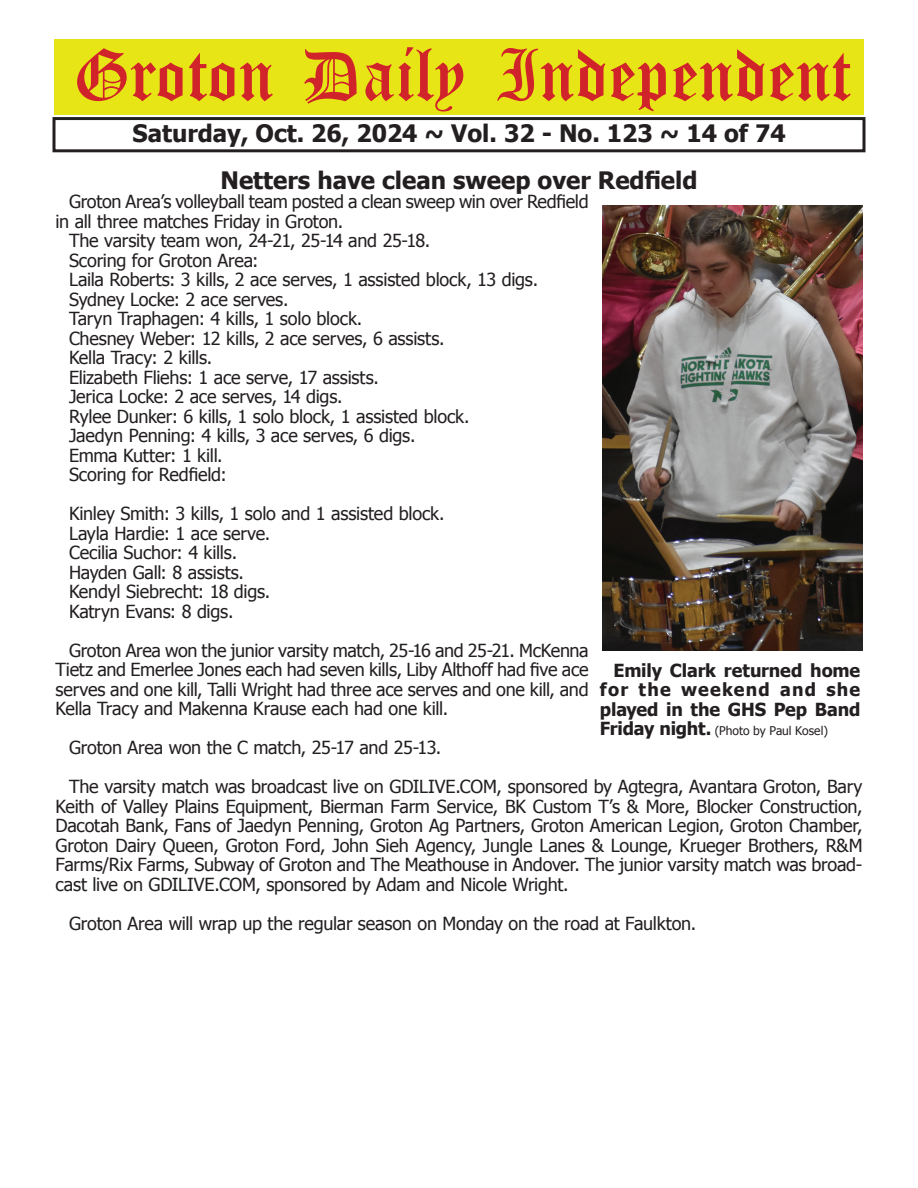
<style>
.page{position:relative;width:918px;height:1188px;background:#fff}
.page>*{position:absolute;margin:0;border:0;box-sizing:border-box;transform-origin:0 0}
.t1{font:54px "Old English Five";color:#d1232a}
.t2{font:700 24px "Tahoma";color:#231f20}
.t3{font:18px/19.5px "Tahoma";letter-spacing:-.01em;color:#231f20}
.t4{font:700 18px/19.5px "Tahoma";color:#231f20;text-align:justify}
.t5{font:12px "Tahoma";color:#231f20}
.s1{font-weight:700;font-size:18px}
</style>
<div class="page">
<div style="left:52px;top:117px;width:814px;height:35px;border:3px solid #231f20"></div>
<div style="left:54px;top:40px;width:810px;height:75px;background:#e7e515"></div>
<img style="left:602px;top:205px;width:260px;height:445px">
<h1 class="t1" style="left:73px;top:50px;width:779px">Groton Daily Independent</h1>
<h2 class="t2" style="left:132px;top:116px;width:655px">Saturday, Oct. 26, 2024 ~ Vol. 32 - No. 123 ~ 14 of 74</h2>
<h2 class="t2" style="left:221px;top:163px;width:479px">Netters have clean sweep over Redfield</h2>
<p class="t3" style="left:69px;top:191px;width:521px">Groton Area’s volleyball team posted a clean sweep win over Redfield</p>
<p class="t3" style="left:56px;top:211px;width:289px">in all three matches Friday in Groton.</p>
<p class="t3" style="left:69px;top:230px;width:363px">The varsity team won, 24-21, 25-14 and 25-18.</p>
<p class="t3" style="left:69px;top:250px;width:191px">Scoring for Groton Area:</p>
<p class="t3" style="left:69px;top:269px;width:471px">Laila Roberts: 3 kills, 2 ace serves, 1 assisted block, 13 digs.</p>
<p class="t3" style="left:69px;top:289px;width:221px">Sydney Locke: 2 ace serves.</p>
<p class="t3" style="left:69px;top:308px;width:295px">Taryn Traphagen: 4 kills, 1 solo block.</p>
<p class="t3" style="left:69px;top:328px;width:377px">Chesney Weber: 12 kills, 2 ace serves, 6 assists.</p>
<p class="t3" style="left:69px;top:347px;width:145px">Kella Tracy: 2 kills.</p>
<p class="t3" style="left:69px;top:367px;width:311px">Elizabeth Fliehs: 1 ace serve, 17 assists.</p>
<p class="t3" style="left:69px;top:386px;width:275px">Jerica Locke: 2 ace serves, 14 digs.</p>
<p class="t3" style="left:69px;top:406px;width:402px">Rylee Dunker: 6 kills, 1 solo block, 1 assisted block.</p>
<p class="t3" style="left:69px;top:425px;width:348px">Jaedyn Penning: 4 kills, 3 ace serves, 6 digs.</p>
<p class="t3" style="left:69px;top:445px;width:155px">Emma Kutter: 1 kill.</p>
<p class="t3" style="left:69px;top:464px;width:159px">Scoring for Redfield:</p>
<p class="t3" style="left:69px;top:503px;width:377px">Kinley Smith: 3 kills, 1 solo and 1 assisted block.<br>Layla Hardie: 1 ace serve.<br>Cecilia Suchor: 4 kills.<br>Hayden Gall: 8 assists.<br>Kendyl Siebrecht: 18 digs.<br>Katryn Evans: 8 digs.</p>
<p class="t3" style="left:56px;top:640px;width:535px;text-align:justify;text-indent:14px">Groton Area won the junior varsity match, 25-16 and 25-21. McKenna Tietz and Emerlee Jones each had seven kills, Liby Althoff had five ace serves and one kill, Talli Wright had three ace serves and one kill, and Kella Tracy and Makenna Krause each had one kill.</p>
<p class="t3" style="left:69px;top:728px;width:795px;line-height:39px">Groton Area won the C match, 25-17 and 25-13.<br>The varsity match was broadcast live on GDILIVE.COM, sponsored by Agtegra, Avantara Groton, Bary</p>
<p class="t3" style="left:56px;top:796px;width:809px;text-align:justify">Keith of Valley Plains Equipment, Bierman Farm Service, BK Custom T’s &amp; More, Blocker Construction, Dacotah Bank, Fans of Jaedyn Penning, Groton Ag Partners, Groton American Legion, Groton Chamber, Groton Dairy Queen, Groton Ford, John Sieh Agency, Jungle Lanes &amp; Lounge, Krueger Brothers, R&amp;M Farms/Rix Farms, Subway of Groton and The Meathouse in Andover. The junior varsity match was broad&shy;cast live on GDILIVE.COM, sponsored by Adam and Nicole Wright.</p>
<p class="t3" style="left:69px;top:913px;width:629px">Groton Area will wrap up the regular season on Monday on the road at Faulkton.</p>
<p class="t4" style="left:600px;top:659px;width:262px;text-indent:14px">Emily Clark returned home for the weekend and she played in the GHS Pep Band</p>
<p class="t5" style="left:600px;top:723px;width:229px"><span class="s1">Friday night.</span> (Photo by Paul Kosel)</p>
</div>
